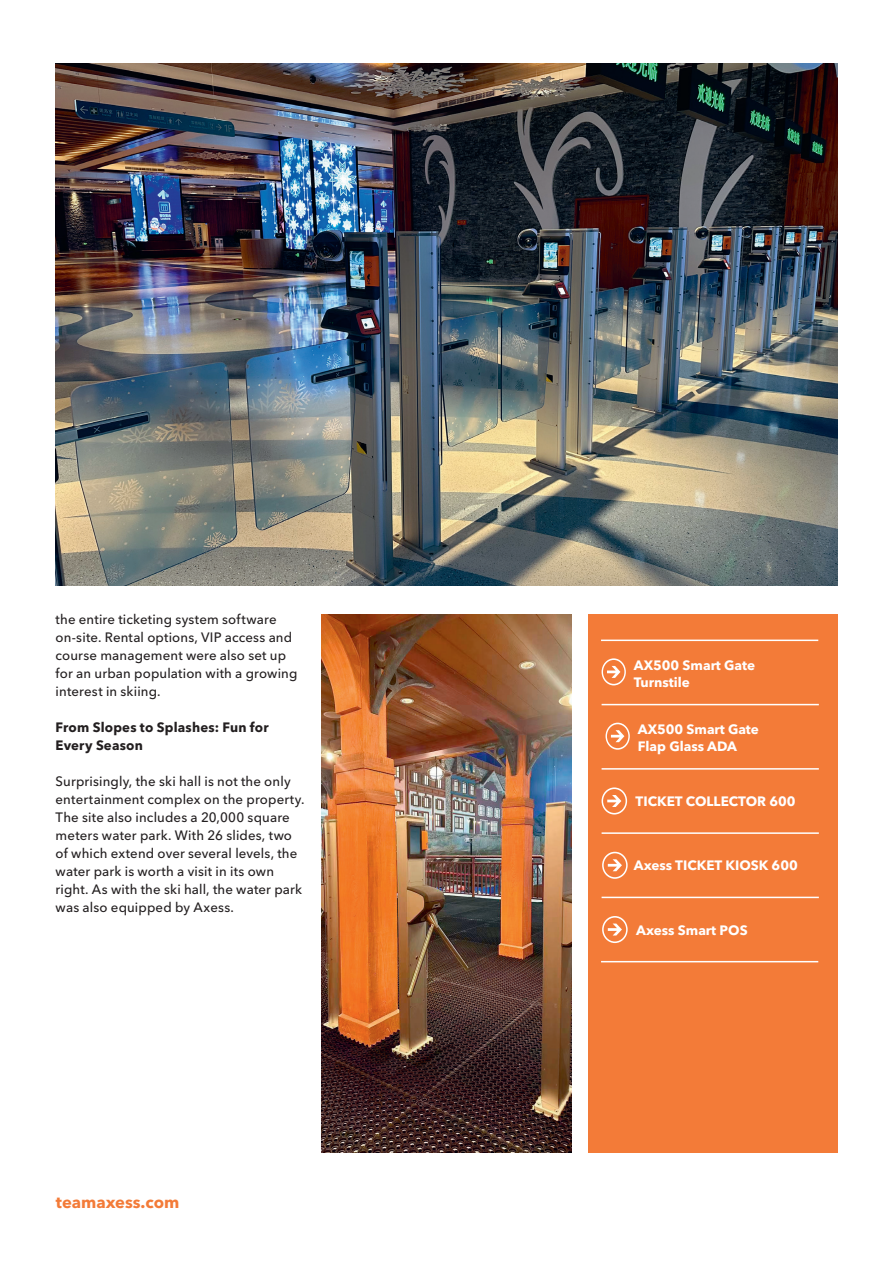
<style>
.page{position:relative;width:893px;height:1263px;background:#fff}
.page>*{position:absolute;margin:0;border:0;box-sizing:border-box;transform-origin:0 0}
.t1{font:700 16.5px "Avenir Next Cyr";color:#f37b38}
.t2{font:500 13.5px/18px "Avenir Next Cyr";letter-spacing:.01em;color:#231f20}
.t3{font:700 13.5px/16.5px "Avenir Next Cyr";color:#fff}
.t4{font:700 13.5px/18px "Avenir Next Cyr";letter-spacing:.015em;color:#231f20}
</style>
<div class="page">
<img style="left:55px;top:64px;width:783px;height:521px">
<div style="left:588px;top:614px;width:250px;height:538px;background:#f37b38"></div>
<img style="left:322px;top:614px;width:249px;height:538px">
<hr style="left:602px;top:768px;width:217px;height:2px;background:#fff">
<hr style="left:602px;top:832px;width:217px;height:2px;background:#fff">
<hr style="left:602px;top:897px;width:217px;height:1px;background:#fff">
<hr style="left:601px;top:961px;width:217px;height:1px;background:#fff">
<hr style="left:602px;top:704px;width:217px;height:1px;background:#fff">
<hr style="left:601px;top:639px;width:217px;height:2px;background:#fff">
<svg style="left:602px;top:787px;width:25px;height:27px"></svg>
<svg style="left:602px;top:852px;width:26px;height:27px"></svg>
<svg style="left:602px;top:916px;width:26px;height:27px"></svg>
<svg style="left:602px;top:658px;width:24px;height:27px"></svg>
<svg style="left:605px;top:723px;width:25px;height:27px"></svg>
<p class="t2" style="left:56px;top:610px;width:243px">the entire ticketing system software on-site. Rental options, VIP access and course management were also set up for an urban population with a growing interest in skiing.</p>
<p class="t4" style="left:56px;top:718px;width:215px">From Slopes to Splashes: Fun for<br>Every Season</p>
<p class="t2" style="left:56px;top:772px;width:251px">Surprisingly, the ski hall is not the only entertainment complex on the property.<br>The site also includes a 20,000 square meters water park. With 26 slides, two of which extend over several levels, the water park is worth a visit in its own right. As with the ski hall, the water park was also equipped by Axess.</p>
<p class="t1" style="left:56px;top:1192px;width:125px">teamaxess.com</p>
<p class="t3" style="left:634px;top:657px;width:123px">AX500 Smart Gate<br>Turnstile</p>
<p class="t3" style="left:638px;top:721px;width:123px">AX500 Smart Gate<br>Flap Glass ADA</p>
<p class="t3" style="left:636px;top:793px;width:162px">TICKET COLLECTOR 600</p>
<p class="t3" style="left:634px;top:857px;width:165px">Axess TICKET KIOSK 600</p>
<p class="t3" style="left:636px;top:921px;width:113px">Axess Smart POS</p>
</div>
